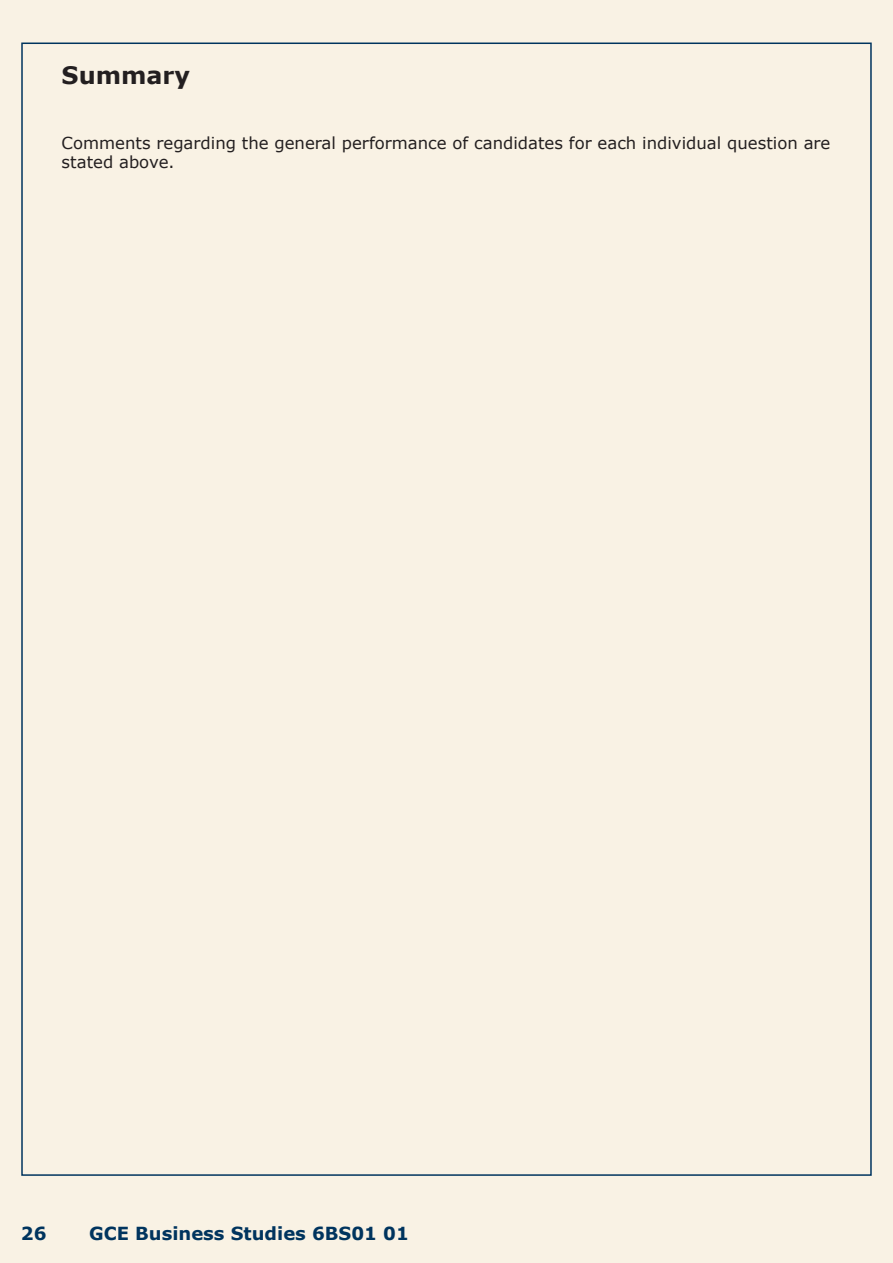
<style>
.page{position:relative;width:893px;height:1263px;background:#f9f2e4}
.page>*{position:absolute;margin:0;border:0;box-sizing:border-box;transform-origin:0 0}
.t1{font:700 24px "Verdana";color:#231f20}
.t2{font:700 18px "Verdana";color:#00345e}
.t3{font:16.5px/19.5px "Verdana";color:#231f20}
</style>
<div class="page">
<h1 class="t1" style="left:62px;top:60px;width:130px">Summary</h1>
<p class="t3" style="left:62px;top:132px;width:770px">Comments regarding the general performance of candidates for each individual question are stated above.</p>
<p class="t2" style="left:21px;top:1222px;width:27px">26</p>
<p class="t2" style="left:89px;top:1222px;width:321px">GCE Business Studies 6BS01 01</p>
</div>
